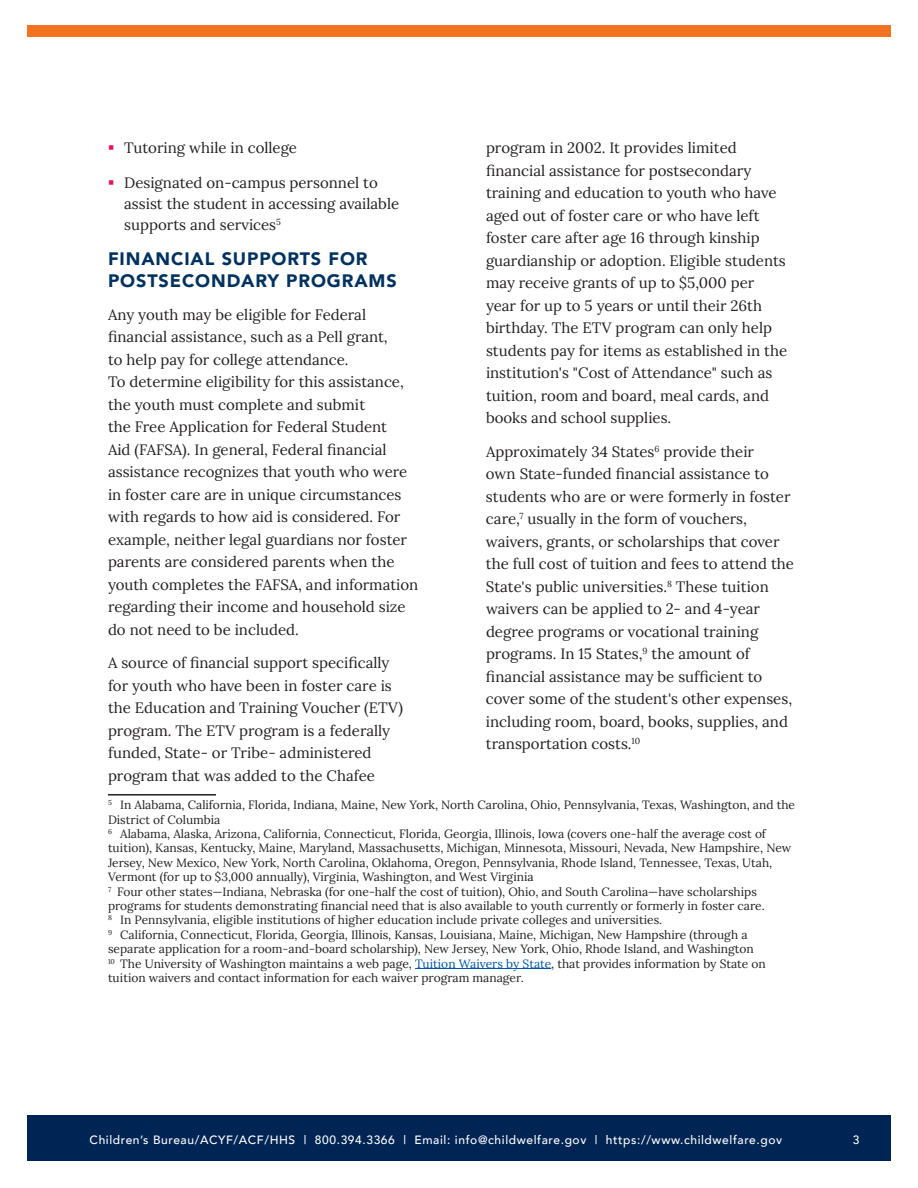
<style>
.page{position:relative;width:918px;height:1188px;background:#fff}
.page>*{position:absolute;margin:0;border:0;box-sizing:border-box;transform-origin:0 0}
.t1{font:900 18px/21.6px "Avenir";letter-spacing:.05em;color:#00325f}
.t2{font:15px/22.5px "Lora";color:#231f20}
.t3{font:12px/14.4px "Lora";color:#231f20}
.t4{font:500 12px "Avenir";letter-spacing:.05em;color:#fff}
.s1{color:#0155a5}
</style>
<div class="page">
<div style="left:27px;top:1116px;width:864px;height:45px;background:#002453"></div>
<div style="left:27px;top:26px;width:864px;height:12px;background:#f47321"></div>
<hr style="left:108px;top:794px;width:108px;height:2px;background:#231f20">
<hr style="left:415px;top:968px;width:136px;height:1px;background:#0155a5">
<p class="t2" style="left:124px;top:136px;width:174px">Tutoring while in college</p>
<p class="t2" style="left:124px;top:171px;width:277px;line-height:21px">Designated on-campus personnel to assist the student in accessing available supports and services<sup>5</sup></p>
<h2 class="t1" style="left:108px;top:247px;width:290px">FINANCIAL SUPPORTS FOR<br>POSTSECONDARY PROGRAMS</h2>
<p class="t2" style="left:108px;top:302px;width:312px">Any youth may be eligible for Federal financial assistance, such as a Pell grant,<br>to help pay for college attendance.<br>To determine eligibility for this assistance, the youth must complete and submit<br>the Free Application for Federal Student<br>Aid (FAFSA). In general, Federal financial assistance recognizes that youth who were in foster care are in unique circumstances with regards to how aid is considered. For example, neither legal guardians nor foster parents are considered parents when the youth completes the FAFSA, and information regarding their income and household size do not need to be included.</p>
<p class="t2" style="left:108px;top:651px;width:297px">A source of financial support specifically for youth who have been in foster care is the Education and Training Voucher (ETV) program. The ETV program is a federally funded, State- or Tribe- administered program that was added to the Chafee</p>
<p class="t3" style="left:108px;top:797px;width:689px"><sup>5</sup> In Alabama, California, Florida, Indiana, Maine, New York, North Carolina, Ohio, Pennsylvania, Texas, Washington, and the<br>District of Columbia</p>
<p class="t3" style="left:108px;top:826px;width:685px"><sup>6</sup> Alabama, Alaska, Arizona, California, Connecticut, Florida, Georgia, Illinois, Iowa (covers one-half the average cost of tuition), Kansas, Kentucky, Maine, Maryland, Massachusetts, Michigan, Minnesota, Missouri, Nevada, New Hampshire, New Jersey, New Mexico, New York, North Carolina, Oklahoma, Oregon, Pennsylvania, Rhode Island, Tennessee, Texas, Utah, Vermont (for up to $3,000 annually), Virginia, Washington, and West Virginia</p>
<p class="t3" style="left:108px;top:883px;width:658px"><sup>7</sup> Four other states—Indiana, Nebraska (for one-half the cost of tuition), Ohio, and South Carolina—have scholarships programs for students demonstrating financial need that is also available to youth currently or formerly in foster care.</p>
<p class="t3" style="left:108px;top:912px;width:556px"><sup>8</sup> In Pennsylvania, eligible institutions of higher education include private colleges and universities.</p>
<p class="t3" style="left:108px;top:927px;width:647px"><sup>9</sup> California, Connecticut, Florida, Georgia, Illinois, Kansas, Louisiana, Maine, Michigan, New Hampshire (through a separate application for a room-and-board scholarship), New Jersey, New York, Ohio, Rhode Island, and Washington</p>
<p class="t3" style="left:108px;top:955px;width:659px"><sup>10</sup> The University of Washington maintains a web page, <span class="s1">Tuition Waivers by State</span>, that provides information by State on tuition waivers and contact information for each waiver program manager.</p>
<p class="t2" style="left:486px;top:136px;width:303px">program in 2002. It provides limited financial assistance for postsecondary training and education to youth who have aged out of foster care or who have left foster care after age 16 through kinship guardianship or adoption. Eligible students may receive grants of up to $5,000 per year for up to 5 years or until their 26th birthday. The ETV program can only help students pay for items as established in the institution's "Cost of Attendance" such as tuition, room and board, meal cards, and books and school supplies.</p>
<p class="t2" style="left:486px;top:439px;width:309px">Approximately 34 States<sup>6</sup> provide their<br>own State-funded financial assistance to students who are or were formerly in foster care,<sup>7</sup> usually in the form of vouchers, waivers, grants, or scholarships that cover the full cost of tuition and fees to attend the State's public universities.<sup>8</sup> These tuition waivers can be applied to 2- and 4-year degree programs or vocational training programs. In 15 States,<sup>9</sup> the amount of financial assistance may be sufficient to cover some of the student's other expenses, including room, board, books, supplies, and transportation costs.<sup>10</sup></p>
<p class="t4" style="left:90px;top:1130px;width:694px">Children’s Bureau/ACYF/ACF/HHS | 800.394.3366 | Email: info@childwelfare.gov | https://www.childwelfare.gov</p>
<p class="t4" style="left:853px;top:1130px;width:8px">3</p>
</div>
